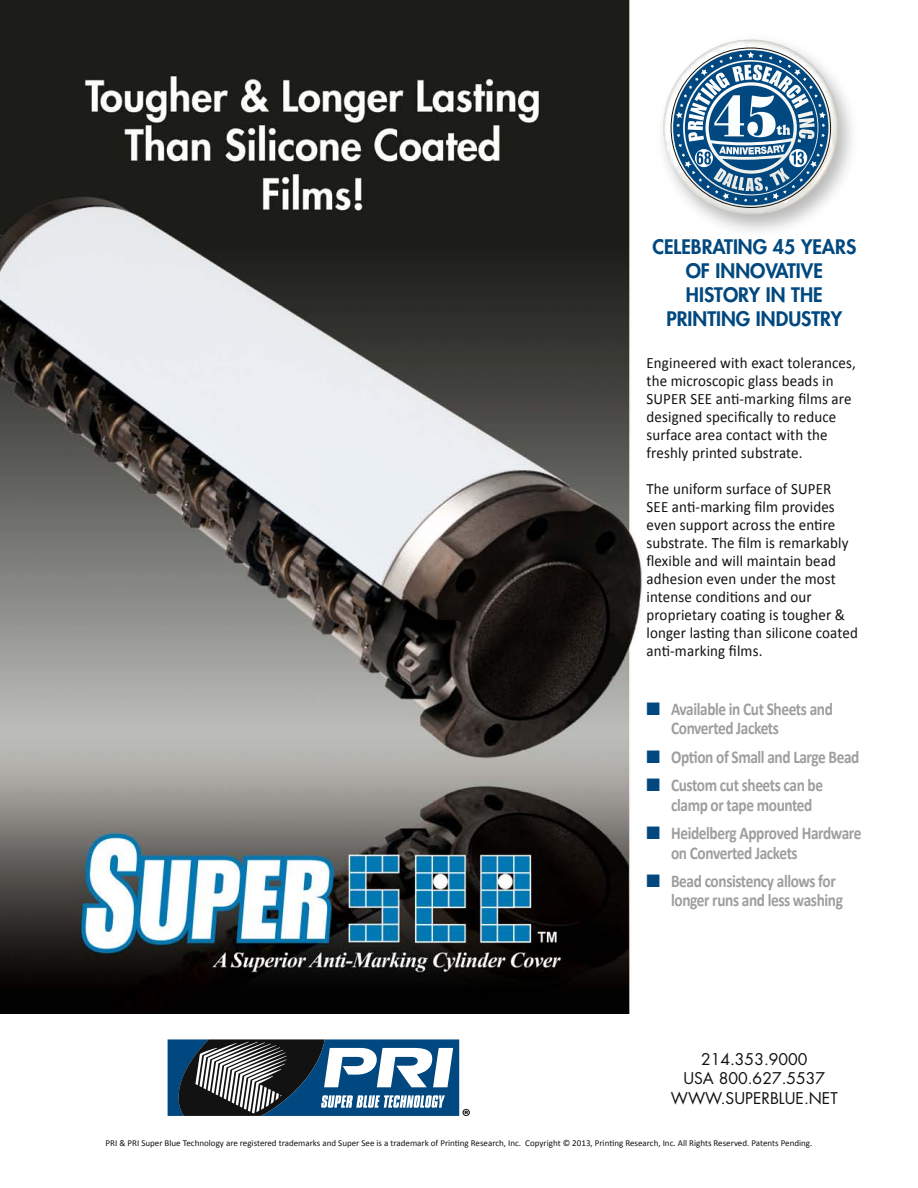
<style>
.page{position:relative;width:918px;height:1188px;background:#fff}
.page>*{position:absolute;margin:0;border:0;box-sizing:border-box;transform-origin:0 0}
.t1{font:800 19.5px/24px "Futura";color:#00487f;text-align:center}
.t2{font:700 18px/28.5px "Calibri";letter-spacing:-.025em;color:#9d9f9e;scale:.85 1}
.t3{font:18px "Zapf Dingbats";color:#00487f}
.t4{font:15.75px/18px "Calibri";letter-spacing:.01em;color:#121212;scale:.95 1}
.t5{font:15.75px/19.5px "Futura";color:#121212;text-align:center}
.t6{font:9px "Calibri";color:#121212}
</style>
<div class="page">
<svg style="left:168px;top:1039px;width:302px;height:77px"></svg>
<img style="left:662px;top:39px;width:190px;height:193px">
<img style="left:663px;top:40px;width:176px;height:175px;border-radius:88px">
<svg style="left:673px;top:50px;width:156px;height:156px"></svg>
<img style="left:0;top:0;width:642px;height:1014px">
<p class="t1" style="left:652px;top:234px;width:205px">CELEBRATING 45 YEARS<br>OF INNOVATIVE<br>HISTORY IN THE<br>PRINTING INDUSTRY</p>
<p class="t4" style="left:647px;top:353px;width:222px">Engineered with exact tolerances, the microscopic glass beads in<br>SUPER SEE anti-marking films are designed specifically to reduce surface area contact with the freshly printed substrate.</p>
<p class="t4" style="left:647px;top:479px;width:224px">The uniform surface of SUPER<br>SEE anti-marking film provides even support across the entire substrate. The film is remarkably flexible and will maintain bead adhesion even under the most intense conditions and our proprietary coating is tougher &amp; longer lasting than silicone coated anti-marking films.</p>
<p class="t3" style="left:647px;top:700px;width:15px">■</p>
<p class="t3" style="left:647px;top:825px;width:15px">■</p>
<p class="t3" style="left:647px;top:873px;width:15px">■</p>
<p class="t2" style="left:671px;top:698px;width:192px;line-height:19.5px">Available in Cut Sheets and<br>Converted Jackets</p>
<p class="t2" style="left:671px;top:741px;width:223px">Option of Small and Large Bead<br>Custom cut sheets can be</p>
<p class="t2" style="left:671px;top:789px;width:225px">clamp or tape mounted<br>Heidelberg Approved Hardware</p>
<p class="t2" style="left:671px;top:837px;width:195px">on Converted Jackets<br>Bead consistency allows for</p>
<p class="t2" style="left:671px;top:885px;width:204px">longer runs and less washing</p>
<p class="t5" style="left:671px;top:1050px;width:168px">214.353.9000<br>USA 800.627.5537<br>WWW.SUPERBLUE.NET</p>
<p class="t6" style="left:106px;top:1138px;width:708px">PRI &amp; PRI Super Blue Technology are registered trademarks and Super See is a trademark of Printing Research, Inc. Copyright © 2013, Printing Research, Inc. All Rights Reserved. Patents Pending.</p>
</div>
